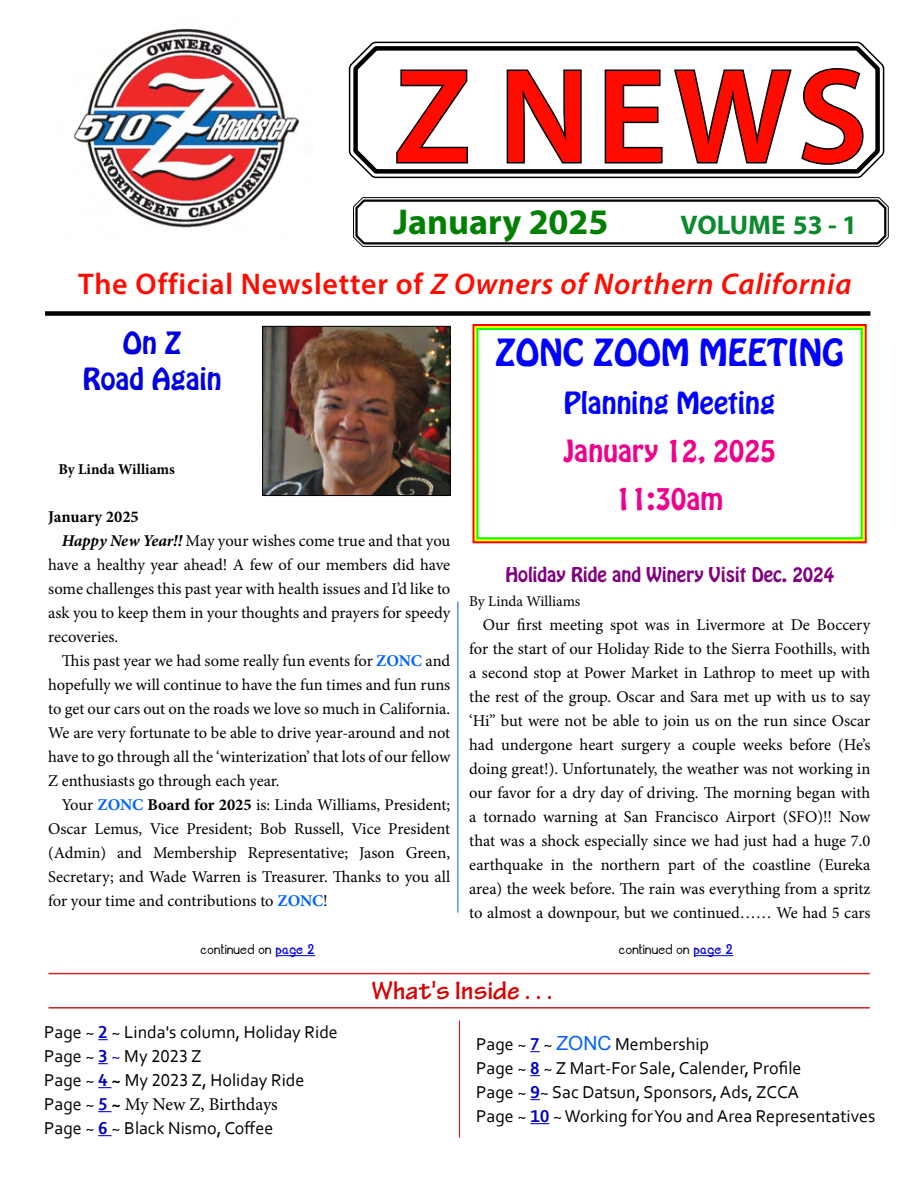
<style>
.page{position:relative;width:918px;height:1188px;background:#fff}
.page>*{position:absolute;margin:0;border:0;box-sizing:border-box;transform-origin:0 0}
.t1{font:600 135px "Myriad Pro";color:#ff0b00}
.t2{font:700 36px "Myriad Pro";color:#007f00}
.Headline_B___W{font:33px "Hobo Std";color:#00f}
.t3{font:italic 600 30px "Myriad Pro";letter-spacing:.025em;color:#ff0b00}
.Headline_B___W-2{font:27px "Hobo Std";color:#ed028c}
.New_Headline_14{font:700 27px "Tekton Pro";color:#d80000}
.Headline_B___W-3{font:27px "Hobo Std";color:#00f}
.Headline_B___W-4{font:27px "Hobo Std";color:#0000e0}
.t4{font:700 27px "Myriad Pro";color:#0b8a2d}
.list_what_s_inside{font:18px "Corbel";color:#000}
.Headline_B___W-5{font:18px "Hobo Std";color:#800080}
.list_what_s_inside-2{font:18px "Minion Pro";color:#000}
.minion_11_no_space{font:16.5px/24px "Minion Pro";letter-spacing:-.005em;color:#000;text-align:justify}
.Continued{font:16.5px "Bernaise";color:#000}
.t5{font:700 16.5px "Minion Pro";color:#000}
.byline{font:700 15px "Minion Pro";color:#000}
.byline-2{font:15px "Minion Pro";color:#000}
.s1{font-style:normal}
.s2{font-weight:700;font-style:italic}
.s3{font-weight:700;color:#0063ff}
.s4{font-weight:700}
.s5{font-weight:700;color:#0000e0}
.s6{font-weight:700;color:#0000c3}
.s7{color:#0000c3}
.s8{font-family:"Corbel"}
.s9{font-family:"Corbel";font-weight:700;color:#0000c3}
.s10{font-family:"Corbel";font-weight:700}
.s11{font-family:"Arial";font-size:19.5px;color:#0063ff}
</style>
<div class="page">
<svg style="left:348px;top:41px;width:537px;height:138px"></svg>
<div style="left:353px;top:46px;width:527px;height:128px;border:4px solid #000;border-radius:20px"></div>
<svg style="left:353px;top:197px;width:536px;height:50px"></svg>
<div style="left:355px;top:200px;width:531px;height:44px;border:2px solid #000;border-radius:7px"></div>
<svg style="left:530px;top:1123px;width:19px;height:1px"></svg>
<svg style="left:98px;top:1087px;width:14px;height:1px"></svg>
<svg style="left:98px;top:1111px;width:14px;height:1px"></svg>
<svg style="left:98px;top:1135px;width:14px;height:1px"></svg>
<div style="left:45px;top:311px;width:825px;height:5px;background:#000"></div>
<hr style="left:459px;top:1021px;width:1px;height:117px;background:#fc000e">
<hr style="left:48px;top:973px;width:822px;height:1px;background:#d1232a">
<hr style="left:48px;top:1007px;width:822px;height:2px;background:#d1232a">
<img style="left:264px;top:328px;width:184px;height:166px">
<div style="left:262px;top:326px;width:188px;height:170px;border:1px solid #000"></div>
<img style="left:73px;top:28px;width:227px;height:200px">
<hr style="left:276px;top:955px;width:39px;height:1px;background:#0000e0">
<svg style="left:472px;top:324px;width:395px;height:220px"></svg>
<div style="left:475px;top:326px;width:390px;height:215px;border:2px solid #ff0"></div>
<div style="left:476px;top:328px;width:387px;height:211px;border:2px solid #0f0"></div>
<hr style="left:694px;top:955px;width:39px;height:1px;background:#0000e0">
<hr style="left:458px;top:602px;width:1px;height:311px;background:#005bff">
<p class="t1" style="left:394px;top:31px;width:475px">Z NEWS</p>
<p class="t2" style="left:394px;top:198px;width:217px">January 2025</p>
<p class="t4" style="left:681px;top:207px;width:178px">VOLUME 53 - 1</p>
<p class="t3" style="left:78px;top:265px;width:775px"><span class="s1">The Official Newsletter of</span> Z Owners of Northern California</p>
<p class="Headline_B___W-4" style="left:123px;top:324px;width:60px">On Z</p>
<p class="Headline_B___W-4" style="left:83px;top:360px;width:141px">Road Again</p>
<p class="byline" style="left:58px;top:459px;width:118px">By Linda Williams</p>
<p class="t5" style="left:48px;top:505px;width:92px">January 2025</p>
<p class="minion_11_no_space" style="left:48px;top:529px;width:404px;text-indent:13px"><span class="s2">Happy New Year!!</span> May your wishes come true and that you have a healthy year ahead! A few of our members did have some challenges this past year with health issues and I’d like to ask you to keep them in your thoughts and prayers for speedy recoveries.</p>
<p class="minion_11_no_space" style="left:48px;top:649px;width:404px;text-indent:13px">This past year we had some really fun events for <span class="s3">ZONC</span> and hopefully we will continue to have the fun times and fun runs to get our cars out on the roads we love so much in California.<br>We are very fortunate to be able to drive year-around and not have to go through all the ‘winterization’ that lots of our fellow Z enthusiasts go through each year.</p>
<p class="minion_11_no_space" style="left:48px;top:793px;width:404px;text-indent:14px">Your <span class="s3">ZONC</span> <span class="s4">Board for 2025</span> is: Linda Williams, President; Oscar Lemus, Vice President; Bob Russell, Vice President (Admin) and Membership Representative; Jason Green, Secretary; and Wade Warren is Treasurer. Thanks to you all for your time and contributions to <span class="s3">ZONC</span>!</p>
<p class="Continued" style="left:201px;top:941px;width:116px">continued on <span class="s5">page 2</span></p>
<p class="Headline_B___W" style="left:495px;top:330px;width:350px">ZONC ZOOM MEETING</p>
<p class="Headline_B___W-3" style="left:564px;top:384px;width:213px">Planning Meeting</p>
<p class="Headline_B___W-2" style="left:564px;top:432px;width:214px">January 12, 2025</p>
<p class="Headline_B___W-2" style="left:616px;top:480px;width:109px">11:30am</p>
<p class="Headline_B___W-5" style="left:505px;top:562px;width:330px">Holiday Ride and Winery Visit Dec. 2024</p>
<p class="byline-2" style="left:469px;top:591px;width:113px">By Linda Williams</p>
<p class="minion_11_no_space" style="left:469px;top:613px;width:403px;text-indent:13px">Our first meeting spot was in Livermore at De Boccery for the start of our Holiday Ride to the Sierra Foothills, with a second stop at Power Market in Lathrop to meet up with the rest of the group. Oscar and Sara met up with us to say ‘Hi” but were not be able to join us on the run since Oscar had undergone heart surgery a couple weeks before (He’s doing great!). Unfortunately, the weather was not working in our favor for a dry day of driving. The morning began with a tornado warning at San Francisco Airport (SFO)!! Now that was a shock especially since we had just had a huge 7.0 earthquake in the northern part of the coastline (Eureka area) the week before. The rain was everything from a spritz to almost a downpour, but we continued…… We had 5 cars</p>
<p class="Continued" style="left:619px;top:941px;width:116px">continued on <span class="s5">page 2</span></p>
<p class="list_what_s_inside" style="left:44px;top:1021px;width:295px">Page ~ <span class="s6">2</span> ~ Linda's column, Holiday Ride</p>
<p class="list_what_s_inside" style="left:44px;top:1045px;width:159px">Page ~ <span class="s6">3</span> <span class="s7">~</span> My 2023 Z</p>
<p class="list_what_s_inside" style="left:44px;top:1069px;width:262px">Page ~ <span class="s6">4</span> <span class="s4">~</span> My 2023 Z, Holiday Ride</p>
<p class="list_what_s_inside-2" style="left:44px;top:1092px;width:235px"><span class="s8">Page ~</span> <span class="s9">5</span> <span class="s10">~</span> My New Z, Birthdays</p>
<p class="list_what_s_inside" style="left:44px;top:1117px;width:231px">Page ~ <span class="s6">6</span> ~ Black Nismo, Coffee</p>
<p class="New_Headline_14" style="left:371px;top:975px;width:183px">What's Inside . . .</p>
<p class="list_what_s_inside" style="left:476px;top:1033px;width:234px">Page ~ <span class="s5">7</span> ~ <span class="s11">ZONC</span> Membership</p>
<p class="list_what_s_inside" style="left:476px;top:1057px;width:327px">Page ~ <span class="s6">8</span> ~ Z Mart-For Sale, Calender, Profile</p>
<p class="list_what_s_inside" style="left:476px;top:1081px;width:324px">Page ~ <span class="s6">9</span>~ Sac Datsun, Sponsors, Ads, ZCCA</p>
<p class="list_what_s_inside" style="left:476px;top:1105px;width:401px">Page ~ <span class="s6">10</span> ~ Working for You and Area Representatives</p>
</div>
